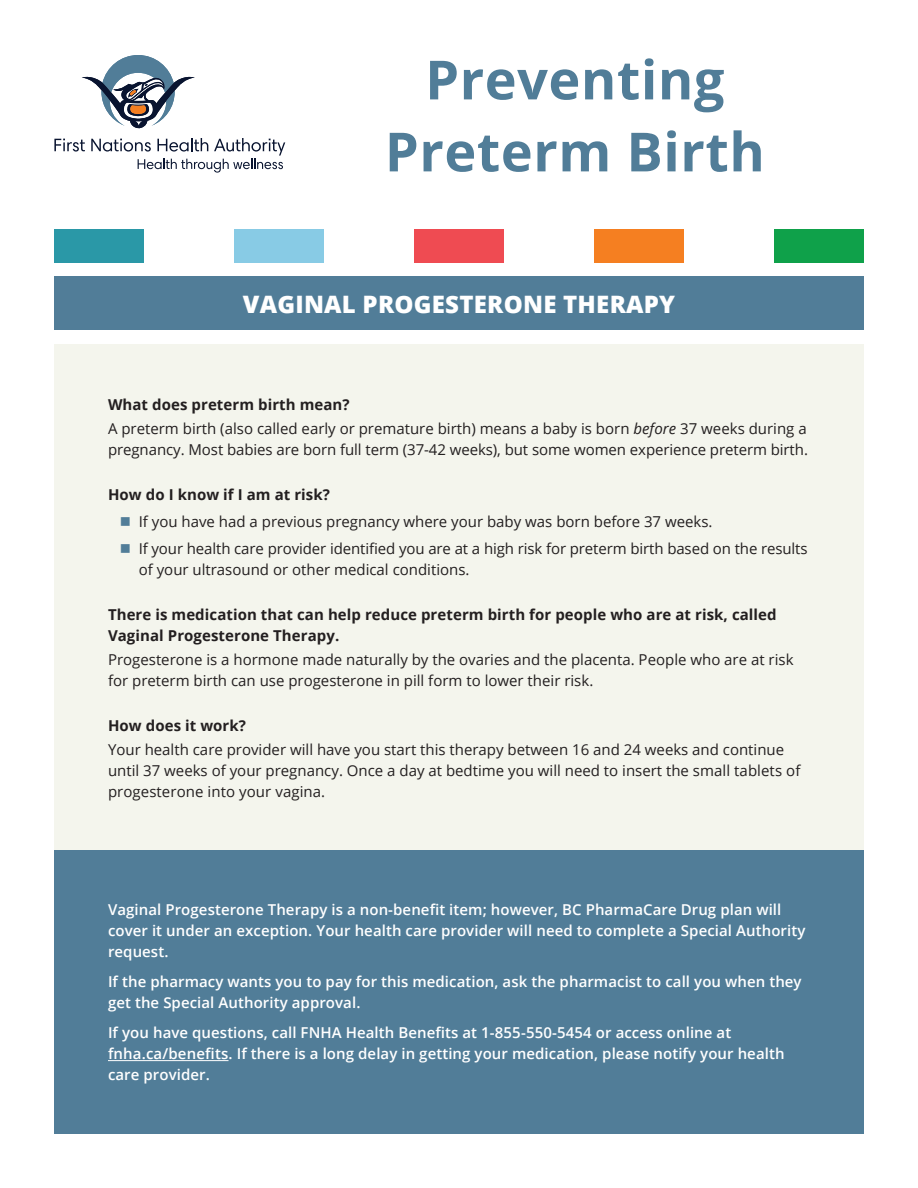
<style>
.page{position:relative;width:918px;height:1188px;background:#fff}
.page>*{position:absolute;margin:0;border:0;box-sizing:border-box;transform-origin:0 0}
.t1{font:700 54px/72px "Open Sans";letter-spacing:.01em;color:#517d98;text-align:center}
.t2{font:800 24px "Open Sans";letter-spacing:.01em;color:#fff}
.t3{font:15px/21px "Open Sans";color:#231f20}
.t4{font:600 15px/21px "Open Sans";letter-spacing:.005em;color:#fff}
.t5{font:700 15px/21px "Open Sans";letter-spacing:.005em;color:#231f20}
.s1{font-weight:700}
.s2{font-style:italic}
.s3{color:#517d98}
</style>
<div class="page">
<svg style="left:54px;top:139px;width:31px;height:13px"></svg>
<svg style="left:91px;top:138px;width:194px;height:35px"></svg>
<svg style="left:82px;top:55px;width:113px;height:74px"></svg>
<div style="left:54px;top:230px;width:89px;height:33px;background:#2a98a7"></div>
<div style="left:234px;top:230px;width:90px;height:33px;background:#88cbe5"></div>
<div style="left:414px;top:230px;width:90px;height:33px;background:#ef4b52"></div>
<div style="left:594px;top:230px;width:90px;height:33px;background:#f57f21"></div>
<div style="left:775px;top:230px;width:89px;height:33px;background:#0fa14a"></div>
<div style="left:54px;top:344px;width:810px;height:790px;background:#f4f5ed"></div>
<div style="left:54px;top:276px;width:810px;height:54px;background:#517d98"></div>
<div style="left:54px;top:850px;width:810px;height:284px;background:#517d98"></div>
<hr style="left:108px;top:1060px;width:121px;height:1px;background:#fff">
<h1 class="t1" style="left:385px;top:42px;width:381px">Preventing<br>Preterm Birth</h1>
<h2 class="t2" style="left:243px;top:286px;width:434px">VAGINAL PROGESTERONE THERAPY</h2>
<p class="t3" style="left:108px;top:392px;width:700px;line-height:24px"><span class="s1">What does preterm birth mean?<br></span>A preterm birth (also called early or premature birth) means a baby is born <span class="s2">before</span> 37 weeks during a</p>
<p class="t3" style="left:108px;top:438px;width:701px">pregnancy. Most babies are born full term (37-42 weeks), but some women experience preterm birth.</p>
<p class="t5" style="left:108px;top:483px;width:224px">How do I know if I am at risk?</p>
<p class="t3" style="left:120px;top:510px;width:594px"><span class="s3">■</span> If you have had a previous pregnancy where your baby was born before 37 weeks.</p>
<p class="t3" style="left:139px;top:537px;width:671px;text-indent:-19px"><span class="s3">■</span> If your health care provider identified you are at a high risk for preterm birth based on the results of your ultrasound or other medical conditions.</p>
<p class="t5" style="left:108px;top:603px;width:670px">There is medication that can help reduce preterm birth for people who are at risk, called<br>Vaginal Progesterone Therapy.</p>
<p class="t3" style="left:108px;top:648px;width:687px">Progesterone is a hormone made naturally by the ovaries and the placenta. People who are at risk for preterm birth can use progesterone in pill form to lower their risk.</p>
<p class="t5" style="left:108px;top:714px;width:140px">How does it work?</p>
<p class="t3" style="left:108px;top:738px;width:694px">Your health care provider will have you start this therapy between 16 and 24 weeks and continue until 37 weeks of your pregnancy. Once a day at bedtime you will need to insert the small tablets of progesterone into your vagina.</p>
<p class="t4" style="left:108px;top:899px;width:699px">Vaginal Progesterone Therapy is a non-benefit item; however, BC PharmaCare Drug plan will cover it under an exception. Your health care provider will need to complete a Special Authority request.</p>
<p class="t4" style="left:108px;top:971px;width:695px">If the pharmacy wants you to pay for this medication, ask the pharmacist to call you when they get the Special Authority approval.</p>
<p class="t4" style="left:108px;top:1022px;width:678px">If you have questions, call FNHA Health Benefits at 1-855-550-5454 or access online at fnha.ca/benefits. If there is a long delay in getting your medication, please notify your health care provider.</p>
</div>
